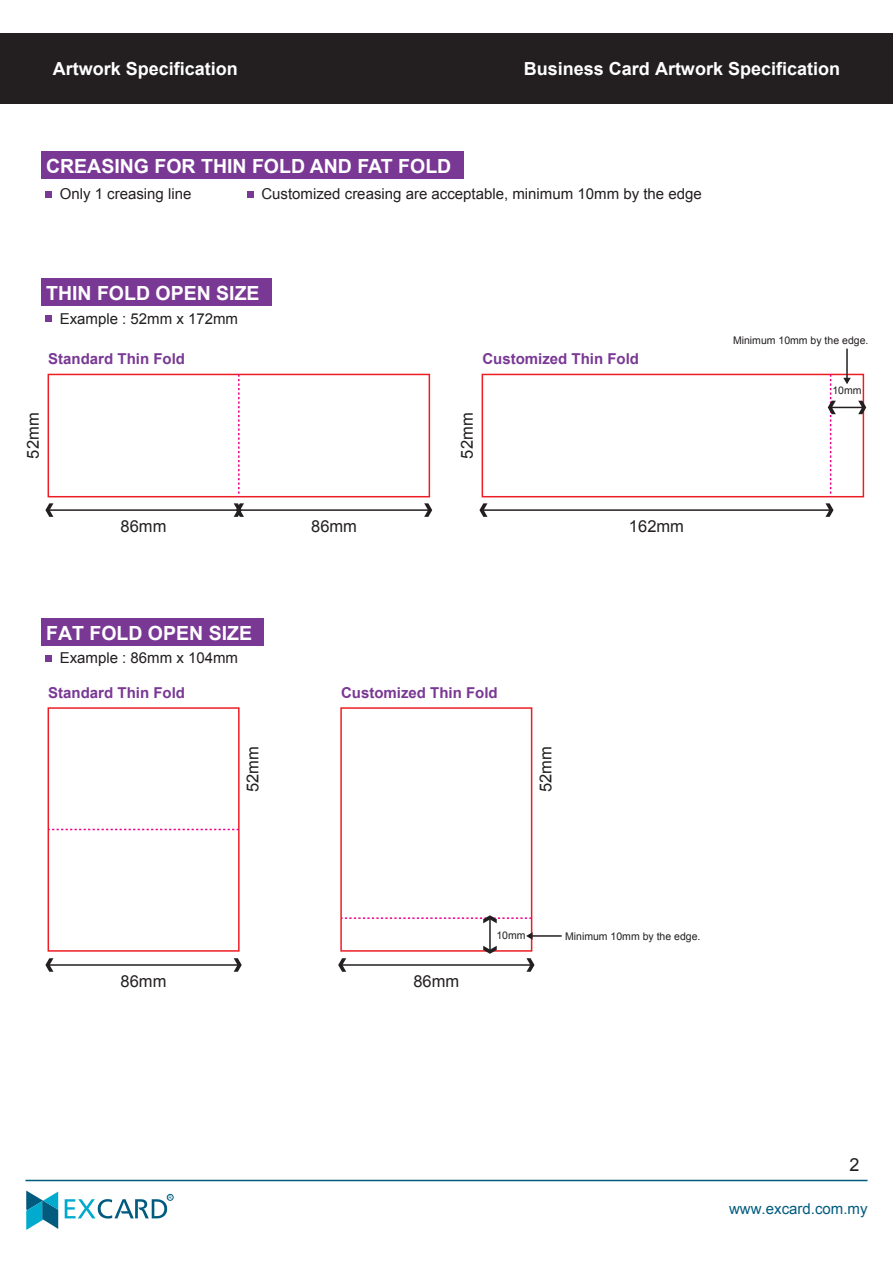
<style>
.page{position:relative;width:893px;height:1263px;background:#fff}
.page>*{position:absolute;margin:0;border:0;box-sizing:border-box;transform-origin:0 0}
.t1{font:700 19.5px "Arial";color:#fff}
.t2{font:700 18px "Arial";color:#fff}
.t3{font:18px "Arial";color:#231f20}
.t4{font:16.5px "Arial";color:#231f20}
.t5{font:15px "Arial";color:#231f20}
.t6{font:700 15px "Arial";color:#793894}
.t7{font:15px "Arial";color:#005b7f}
.t8{font:10.5px "Arial";color:#231f20}
.t9{font:4.8px "Arial";color:#005b7f}
</style>
<div class="page">
<div style="left:41px;top:151px;width:422px;height:28px;background:#793894"></div>
<div style="left:41px;top:278px;width:230px;height:28px;background:#793894"></div>
<div style="left:41px;top:618px;width:223px;height:28px;background:#793894"></div>
<div style="left:45px;top:191px;width:7px;height:7px;background:#793894"></div>
<div style="left:247px;top:191px;width:7px;height:7px;background:#793894"></div>
<div style="left:45px;top:315px;width:7px;height:6px;background:#793894"></div>
<div style="left:48px;top:374px;width:382px;height:123px;border:2px solid #ee1d23"></div>
<svg style="left:238px;top:374px;width:2px;height:123px"></svg>
<div style="left:482px;top:374px;width:382px;height:123px;border:2px solid #ee1d23"></div>
<hr style="left:831px;top:407px;width:32px;height:1px;background:#231f20">
<svg style="left:858px;top:401px;width:8px;height:13px"></svg>
<svg style="left:828px;top:374px;width:8px;height:123px"></svg>
<hr style="left:482px;top:509px;width:349px;height:2px;background:#231f20">
<svg style="left:825px;top:503px;width:8px;height:14px"></svg>
<svg style="left:479px;top:503px;width:8px;height:14px"></svg>
<hr style="left:48px;top:509px;width:191px;height:2px;background:#231f20">
<svg style="left:45px;top:503px;width:8px;height:14px"></svg>
<hr style="left:48px;top:964px;width:191px;height:2px;background:#231f20">
<svg style="left:234px;top:958px;width:8px;height:14px"></svg>
<svg style="left:45px;top:958px;width:8px;height:14px"></svg>
<hr style="left:239px;top:509px;width:190px;height:2px;background:#231f20">
<svg style="left:424px;top:503px;width:8px;height:14px"></svg>
<svg style="left:234px;top:503px;width:10px;height:14px"></svg>
<div style="left:45px;top:655px;width:7px;height:6px;background:#793894"></div>
<div style="left:48px;top:707px;width:192px;height:245px;border:2px solid #ee1d23"></div>
<svg style="left:48px;top:829px;width:191px;height:1px"></svg>
<hr style="left:341px;top:964px;width:191px;height:2px;background:#231f20">
<svg style="left:526px;top:958px;width:8px;height:14px"></svg>
<svg style="left:338px;top:958px;width:8px;height:14px"></svg>
<div style="left:340px;top:707px;width:192px;height:245px;border:2px solid #ee1d23"></div>
<hr style="left:489px;top:918px;width:2px;height:33px;background:#231f20">
<svg style="left:483px;top:946px;width:14px;height:8px"></svg>
<svg style="left:341px;top:915px;width:191px;height:8px"></svg>
<hr style="left:846px;top:349px;width:2px;height:30px;background:#231f20">
<svg style="left:843px;top:378px;width:8px;height:6px"></svg>
<hr style="left:531px;top:935px;width:31px;height:2px;background:#231f20">
<svg style="left:526px;top:932px;width:7px;height:8px"></svg>
<div style="left:0;top:33px;width:893px;height:71px;background:#231f20"></div>
<svg style="left:26px;top:1190px;width:32px;height:40px"></svg>
<svg style="left:65px;top:1194px;width:108px;height:24px"></svg>
<hr style="left:25px;top:1180px;width:842px;height:1px;background:#005b7f">
<p class="t2" style="left:53px;top:57px;width:187px">Artwork Specification</p>
<h1 class="t1" style="left:46px;top:153px;width:407px">CREASING FOR THIN FOLD AND FAT FOLD</h1>
<p class="t2" style="left:524px;top:57px;width:318px">Business Card Artwork Specification</p>
<p class="t5" style="left:60px;top:184px;width:133px">Only 1 creasing line</p>
<p class="t5" style="left:261px;top:184px;width:442px">Customized creasing are acceptable, minimum 10mm by the edge</p>
<h1 class="t1" style="left:46px;top:280px;width:215px">THIN FOLD OPEN SIZE</h1>
<p class="t5" style="left:60px;top:309px;width:180px">Example : 52mm x 172mm</p>
<p class="t6" style="left:48px;top:349px;width:138px">Standard Thin Fold</p>
<p class="t4" style="left:22px;top:458px;width:47px;rotate:-90deg">52mm</p>
<p class="t4" style="left:121px;top:515px;width:47px">86mm</p>
<p class="t4" style="left:311px;top:515px;width:47px">86mm</p>
<p class="t6" style="left:482px;top:349px;width:158px">Customized Thin Fold</p>
<p class="t4" style="left:456px;top:458px;width:47px;rotate:-90deg">52mm</p>
<p class="t4" style="left:629px;top:515px;width:57px">162mm</p>
<h1 class="t1" style="left:46px;top:620px;width:207px">FAT FOLD OPEN SIZE</h1>
<p class="t5" style="left:60px;top:648px;width:180px">Example : 86mm x 104mm</p>
<p class="t6" style="left:48px;top:682px;width:138px">Standard Thin Fold</p>
<p class="t6" style="left:341px;top:682px;width:158px">Customized Thin Fold</p>
<p class="t4" style="left:242px;top:792px;width:47px;rotate:-90deg">52mm</p>
<p class="t4" style="left:535px;top:792px;width:47px;rotate:-90deg">52mm</p>
<p class="t8" style="left:733px;top:334px;width:137px">Minimum 10mm by the edge.</p>
<p class="t8" style="left:832px;top:383px;width:31px">10mm</p>
<p class="t4" style="left:121px;top:970px;width:47px">86mm</p>
<p class="t4" style="left:413px;top:970px;width:47px">86mm</p>
<p class="t8" style="left:496px;top:928px;width:31px">10mm</p>
<p class="t8" style="left:565px;top:929px;width:137px">Minimum 10mm by the edge.</p>
<p class="t9" style="left:169px;top:1194px;width:5px">R</p>
<p class="t3" style="left:849px;top:1152px;width:12px">2</p>
<p class="t7" style="left:729px;top:1199px;width:140px">www.excard.com.my</p>
</div>
